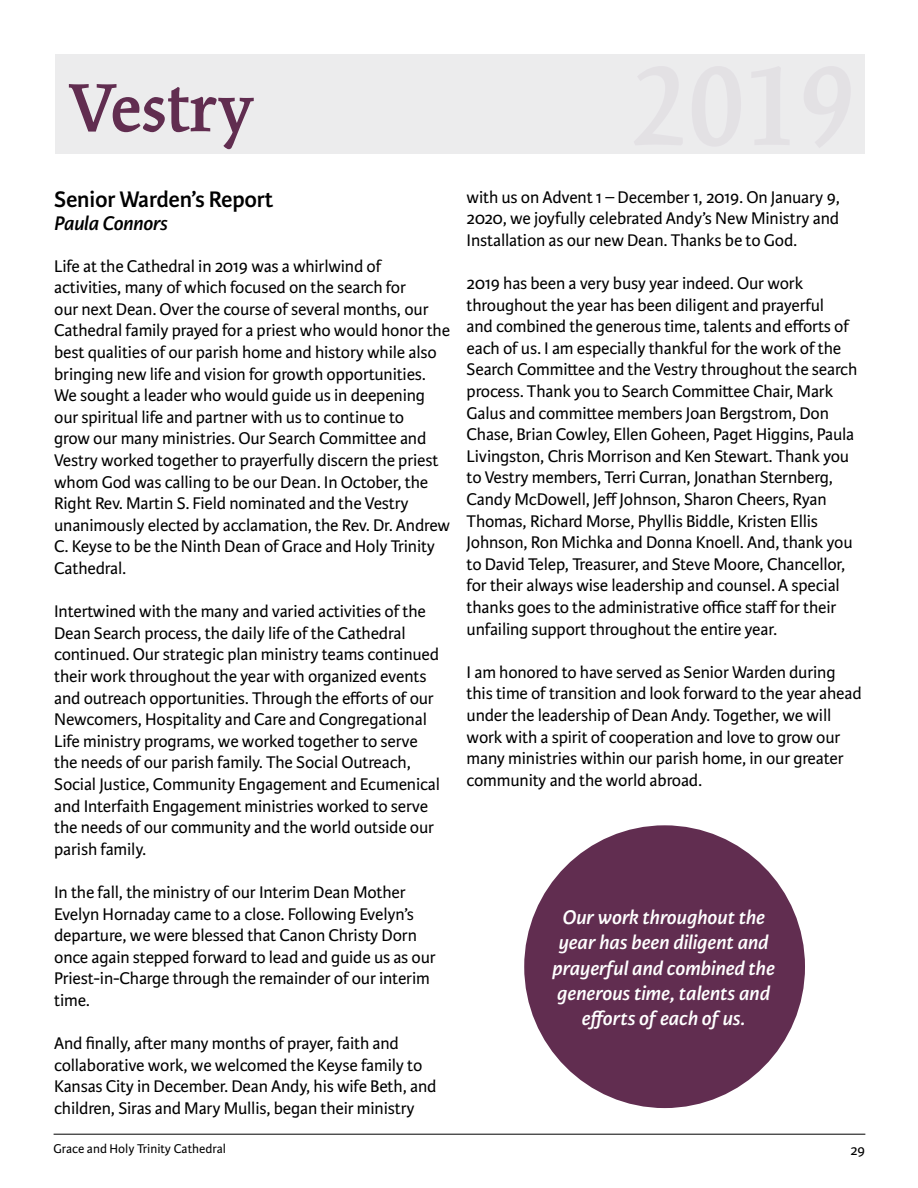
<style>
.page{position:relative;width:918px;height:1188px;background:#fff}
.page>*{position:absolute;margin:0;border:0;box-sizing:border-box;transform-origin:0 0}
.t1{font:600 75px "Kinesis Pro 3";color:#612d50}
.t2{font:600 24px "Karmina Sans";letter-spacing:-.01em;color:#000}
.t3{font:italic 600 21px/25.2px "Karmina Sans";color:#fff;text-align:center}
.t4{font:italic 600 21px "Karmina Sans";letter-spacing:-.01em;color:#000}
.t5{font:18px/21.6px "Karmina Sans";letter-spacing:-.01em;color:#000}
.t6{font:15px "Karmina Sans";color:#000}
.t7{font:13.5px "Karmina Sans";color:#000}
</style>
<div class="page">
<hr style="left:54px;top:1134px;width:811px;height:1px;background:#000">
<div style="left:524px;top:825px;width:281px;height:283px;background:#612d50;border-radius:50%"></div>
<div style="left:55px;top:54px;width:810px;height:99px;background:#ebebed"></div>
<h1 class="t1" style="left:69px;top:64px;width:185px">Vestry</h1>
<h2 class="t2" style="left:54px;top:186px;width:221px">Senior Warden’s Report</h2>
<p class="t4" style="left:54px;top:212px;width:115px">Paula Connors</p>
<p class="t5" style="left:54px;top:255px;width:398px">Life at the Cathedral in 2019 was a whirlwind of activities, many of which focused on the search for<br>our next Dean. Over the course of several months, our Cathedral family prayed for a priest who would honor the best qualities of our parish home and history while also bringing new life and vision for growth opportunities.<br>We sought a leader who would guide us in deepening our spiritual life and partner with us to continue to<br>grow our many ministries. Our Search Committee and Vestry worked together to prayerfully discern the priest whom God was calling to be our Dean. In October, the Right Rev. Martin S. Field nominated and the Vestry unanimously elected by acclamation, the Rev. Dr. Andrew C. Keyse to be the Ninth Dean of Grace and Holy Trinity Cathedral.</p>
<p class="t5" style="left:54px;top:601px;width:387px">Intertwined with the many and varied activities of the Dean Search process, the daily life of the Cathedral continued. Our strategic plan ministry teams continued their work throughout the year with organized events and outreach opportunities. Through the efforts of our Newcomers, Hospitality and Care and Congregational Life ministry programs, we worked together to serve the needs of our parish family. The Social Outreach, Social Justice, Community Engagement and Ecumenical and Interfaith Engagement ministries worked to serve the needs of our community and the world outside our parish family.</p>
<p class="t5" style="left:54px;top:882px;width:383px">In the fall, the ministry of our Interim Dean Mother Evelyn Hornaday came to a close. Following Evelyn’s departure, we were blessed that Canon Christy Dorn once again stepped forward to lead and guide us as our Priest-in-Charge through the remainder of our interim time.</p>
<p class="t5" style="left:54px;top:1033px;width:384px">And finally, after many months of prayer, faith and collaborative work, we welcomed the Keyse family to Kansas City in December. Dean Andy, his wife Beth, and children, Siras and Mary Mullis, began their ministry</p>
<p class="t5" style="left:467px;top:186px;width:375px;text-align:justify">with us on Advent 1 – December 1, 2019. On January 9, 2020, we joyfully celebrated Andy’s New Ministry and Installation as our new Dean. Thanks be to God.</p>
<p class="t5" style="left:467px;top:273px;width:392px">2019 has been a very busy year indeed. Our work throughout the year has been diligent and prayerful<br>and combined the generous time, talents and efforts of each of us. I am especially thankful for the work of the Search Committee and the Vestry throughout the search process. Thank you to Search Committee Chair, Mark Galus and committee members Joan Bergstrom, Don Chase, Brian Cowley, Ellen Goheen, Paget Higgins, Paula Livingston, Chris Morrison and Ken Stewart. Thank you to Vestry members, Terri Curran, Jonathan Sternberg, Candy McDowell, Jeff Johnson, Sharon Cheers, Ryan Thomas, Richard Morse, Phyllis Biddle, Kristen Ellis Johnson, Ron Michka and Donna Knoell. And, thank you to David Telep, Treasurer, and Steve Moore, Chancellor, for their always wise leadership and counsel. A special thanks goes to the administrative office staff for their unfailing support throughout the entire year.</p>
<p class="t5" style="left:467px;top:661px;width:397px">I am honored to have served as Senior Warden during this time of transition and look forward to the year ahead under the leadership of Dean Andy. Together, we will work with a spirit of cooperation and love to grow our many ministries within our parish home, in our greater community and the world abroad.</p>
<p class="t3" style="left:553px;top:905px;width:224px">Our work throughout the year has been diligent and prayerful and combined the generous time, talents and efforts of each of us.</p>
<p class="t7" style="left:54px;top:1141px;width:174px">Grace and Holy Trinity Cathedral</p>
<p class="t6" style="left:851px;top:1142px;width:16px">29</p>
</div>
